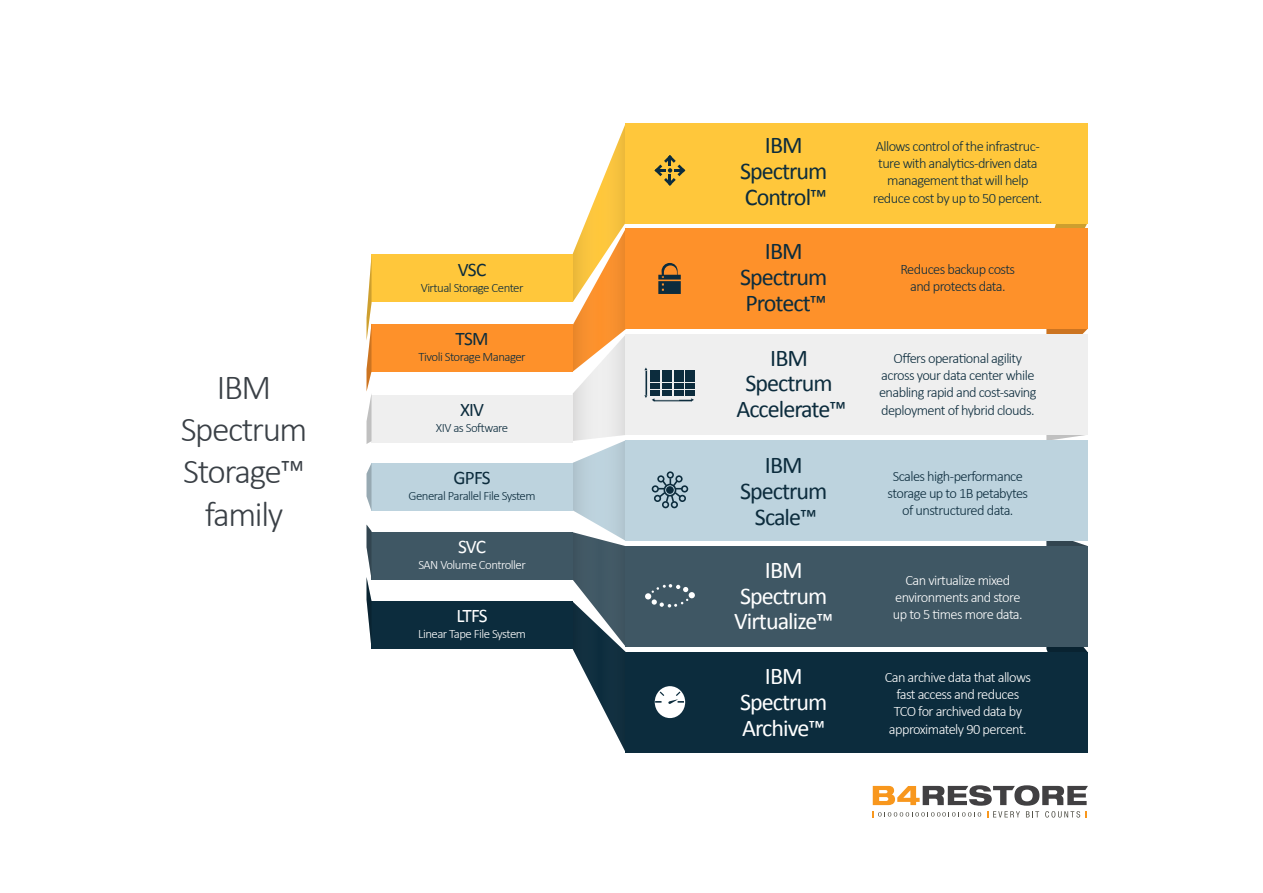
<style>
.page{position:relative;width:1263px;height:893px;background:#fff}
.page>*{position:absolute;margin:0;border:0;box-sizing:border-box;transform-origin:0 0}
.t1{font:300 35.25px/42.3px "Calibri";letter-spacing:-.04em;color:#3a4046;text-align:center}
.t2{font:24px/25.7px "Calibri";letter-spacing:-.04em;color:#0c2c3d;text-align:center}
.t3{font:24px/25.7px "Calibri";letter-spacing:-.04em;color:#fff;text-align:center}
.t4{font:19.2px "Calibri";letter-spacing:-.04em;color:#0c2c3d}
.t5{font:19.2px "Calibri";letter-spacing:-.05em;color:#fff}
.t6{font:300 14.4px/17.2px "Calibri";letter-spacing:-.04em;color:#0c2c3d;text-align:center}
.t7{font:300 14.4px/17.2px "Calibri";letter-spacing:-.04em;color:#fff;text-align:center}
.t8{font:300 12.75px "Calibri";letter-spacing:-.04em;color:#0c2c3d}
.t9{font:300 12.75px "Calibri";letter-spacing:-.04em;color:#fff}
</style>
<div class="page">
<svg style="left:1046px;top:223px;width:41px;height:429px"></svg>
<svg style="left:573px;top:125px;width:53px;height:626px"></svg>
<div style="left:372px;top:254px;width:201px;height:48px;background:#ffc73b"></div>
<div style="left:372px;top:324px;width:201px;height:47px;background:#fe912a"></div>
<div style="left:372px;top:395px;width:201px;height:48px;background:#efefef"></div>
<div style="left:372px;top:463px;width:201px;height:47px;background:#bdd3de"></div>
<div style="left:372px;top:532px;width:201px;height:48px;background:#3f5764"></div>
<div style="left:372px;top:602px;width:201px;height:47px;background:#0c2c3d"></div>
<div style="left:625px;top:123px;width:463px;height:100px;background:#ffc73b"></div>
<div style="left:625px;top:228px;width:463px;height:101px;background:#fe912a"></div>
<div style="left:625px;top:335px;width:463px;height:100px;background:#efefef"></div>
<div style="left:625px;top:440px;width:463px;height:101px;background:#bdd3de"></div>
<div style="left:625px;top:546px;width:463px;height:101px;background:#3f5764"></div>
<div style="left:625px;top:652px;width:463px;height:100px;background:#0c2c3d"></div>
<svg style="left:658px;top:263px;width:23px;height:31px"></svg>
<svg style="left:366px;top:262px;width:5px;height:182px"></svg>
<svg style="left:366px;top:464px;width:5px;height:45px"></svg>
<svg style="left:366px;top:525px;width:5px;height:118px"></svg>
<svg style="left:654px;top:155px;width:31px;height:31px"></svg>
<div style="left:650px;top:370px;width:10px;height:6px;background:#0c2c3d"></div>
<div style="left:650px;top:376px;width:10px;height:6px;background:#0c2c3d"></div>
<div style="left:650px;top:383px;width:10px;height:6px;background:#0c2c3d"></div>
<div style="left:650px;top:390px;width:10px;height:6px;background:#0c2c3d"></div>
<div style="left:662px;top:370px;width:10px;height:6px;background:#0c2c3d"></div>
<div style="left:662px;top:376px;width:10px;height:6px;background:#0c2c3d"></div>
<div style="left:662px;top:383px;width:10px;height:6px;background:#0c2c3d"></div>
<div style="left:662px;top:390px;width:10px;height:6px;background:#0c2c3d"></div>
<div style="left:674px;top:370px;width:10px;height:6px;background:#0c2c3d"></div>
<div style="left:674px;top:376px;width:10px;height:6px;background:#0c2c3d"></div>
<div style="left:674px;top:383px;width:10px;height:6px;background:#0c2c3d"></div>
<div style="left:674px;top:390px;width:10px;height:6px;background:#0c2c3d"></div>
<div style="left:685px;top:370px;width:10px;height:6px;background:#0c2c3d"></div>
<div style="left:685px;top:376px;width:10px;height:6px;background:#0c2c3d"></div>
<div style="left:685px;top:383px;width:10px;height:6px;background:#0c2c3d"></div>
<div style="left:685px;top:390px;width:10px;height:6px;background:#0c2c3d"></div>
<hr style="left:645px;top:371px;width:2px;height:24px;background:#0c2c3d">
<hr style="left:653px;top:400px;width:39px;height:1px;background:#0c2c3d">
<svg style="left:644px;top:395px;width:10px;height:6px"></svg>
<div style="left:667px;top:471px;width:7px;height:8px;border:2px solid #0c2c3d;border-radius:50%"></div>
<div style="left:675px;top:475px;width:8px;height:7px;border:2px solid #0c2c3d;border-radius:50%"></div>
<div style="left:681px;top:485px;width:7px;height:7px;border:2px solid #0c2c3d;border-radius:50%"></div>
<div style="left:679px;top:495px;width:7px;height:7px;border:2px solid #0c2c3d;border-radius:50%"></div>
<div style="left:671px;top:501px;width:7px;height:7px;border:2px solid #0c2c3d;border-radius:50%"></div>
<div style="left:657px;top:475px;width:7px;height:7px;border:2px solid #0c2c3d;border-radius:50%"></div>
<div style="left:652px;top:485px;width:7px;height:7px;border:2px solid #0c2c3d;border-radius:50%"></div>
<div style="left:654px;top:495px;width:7px;height:7px;border:2px solid #0c2c3d;border-radius:50%"></div>
<div style="left:662px;top:501px;width:7px;height:7px;border:2px solid #0c2c3d;border-radius:50%"></div>
<svg style="left:657px;top:478px;width:25px;height:26px"></svg>
<svg style="left:645px;top:584px;width:50px;height:23px"></svg>
<svg style="left:655px;top:686px;width:30px;height:32px"></svg>
<svg style="left:873px;top:785px;width:215px;height:33px"></svg>
<h1 class="t1" style="left:181px;top:365px;width:128px">IBM<br>Spectrum<br>Storage™ family</h1>
<h3 class="t4" style="left:458px;top:256px;width:30px">VSC</h3>
<p class="t8" style="left:421px;top:280px;width:104px">Virtual Storage Center</p>
<h3 class="t4" style="left:456px;top:325px;width:35px">TSM</h3>
<p class="t8" style="left:418px;top:349px;width:109px">Tivoli Storage Manager</p>
<h3 class="t4" style="left:460px;top:396px;width:26px">XIV</h3>
<p class="t8" style="left:436px;top:419px;width:74px">XIV as Software</p>
<h3 class="t4" style="left:453px;top:464px;width:39px">GPFS</h3>
<p class="t8" style="left:409px;top:488px;width:128px">General Parallel File System</p>
<h3 class="t5" style="left:458px;top:533px;width:30px">SVC</h3>
<p class="t9" style="left:418px;top:557px;width:109px">SAN Volume Controller</p>
<h3 class="t5" style="left:456px;top:602px;width:33px">LTFS</h3>
<p class="t9" style="left:418px;top:626px;width:109px">Linear Tape File System</p>
<h2 class="t2" style="left:740px;top:132px;width:89px">IBM<br>Spectrum<br>Control™</h2>
<p class="t6" style="left:873px;top:137px;width:171px">Allows control of the infrastruc&shy;ture with analytics-driven data management that will help reduce cost by up to 50 percent.</p>
<h2 class="t2" style="left:740px;top:238px;width:89px">IBM<br>Spectrum<br>Protect™</h2>
<p class="t6" style="left:900px;top:260px;width:116px">Reduces backup costs and protects data.</p>
<h2 class="t2" style="left:736px;top:344px;width:111px">IBM<br>Spectrum<br>Accelerate™</h2>
<p class="t6" style="left:879px;top:349px;width:159px">Offers operational agility across your data center while enabling rapid and cost-saving deployment of hybrid clouds.</p>
<h2 class="t2" style="left:740px;top:452px;width:89px">IBM<br>Spectrum<br>Scale™</h2>
<p class="t6" style="left:887px;top:467px;width:142px">Scales high-performance storage up to 1B petabytes of unstructured data.</p>
<h2 class="t3" style="left:734px;top:557px;width:100px">IBM<br>Spectrum<br>Virtualize™</h2>
<p class="t7" style="left:893px;top:571px;width:131px">Can virtualize mixed environments and store up to 5 times more data.</p>
<h2 class="t3" style="left:740px;top:663px;width:89px">IBM<br>Spectrum<br>Archive™</h2>
<p class="t7" style="left:885px;top:668px;width:148px">Can archive data that allows fast access and reduces<br>TCO for archived data by approximately 90 percent.</p>
</div>
